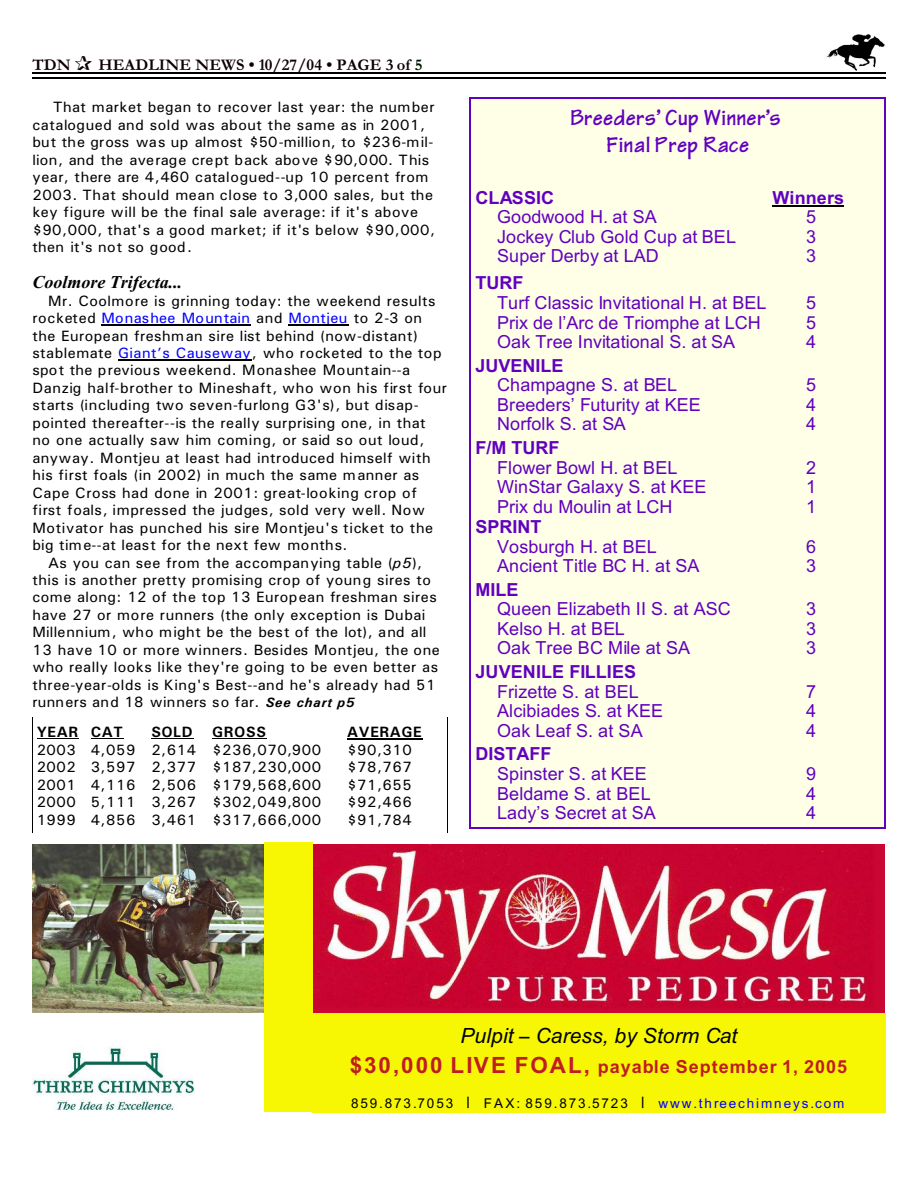
<style>
.page{position:relative;width:918px;height:1188px;background:#fff}
.page>*{position:absolute;margin:0;border:0;box-sizing:border-box;transform-origin:0 0}
.t1{font:700 22.35px/27.2px "Tech";letter-spacing:.005em;color:#6100bf;text-align:center}
.t2{font:italic 21px "Arial";letter-spacing:.005em;color:#000}
.t3{font:18px "Arial";letter-spacing:.005em;color:#6100bf}
.t4{font:700 18px "Arial";color:#6100bf}
.t5{font:700 18px "Arial";letter-spacing:.055em;color:#bf1c24}
.t6{font:italic 700 18px "Times New Roman";color:#000}
.t7{font:700 16.5px "Garamond";letter-spacing:.005em;color:#0f0000}
.t8{font:15px/17.4px "Univers";letter-spacing:.03em;color:#000}
.t9{font:15px "Univers";letter-spacing:.01em;color:#000}
.t10{font:15px "Univers";letter-spacing:.03em;color:#00f}
.t11{font:700 15px "Univers";letter-spacing:.04em;color:#000}
.t12{font:13.5px "Arial";letter-spacing:.14em;color:#000}
.t13{font:13.5px "Arial";letter-spacing:.14em;color:#00f}
.s1{color:#001400}
.s2{color:#000}
.s3{color:#00f}
.s4{font-style:italic}
.s5{font-weight:700;font-style:italic;font-size:13.5px}
.s6{font-size:22.35px}
</style>
<div class="page">
<img style="left:826px;top:34px;width:59px;height:36px">
<hr style="left:32px;top:72px;width:853px;height:1px;background:#000">
<hr style="left:32px;top:77px;width:853px;height:2px;background:#000">
<img style="left:313px;top:844px;width:572px;height:168px">
<img style="left:32px;top:844px;width:231px;height:168px">
<img style="left:32px;top:1046px;width:162px;height:65px">
<div style="left:265px;top:842px;width:48px;height:270px;background:#f7f703"></div>
<div style="left:312px;top:1013px;width:573px;height:99px;background:#f7f703"></div>
<hr style="left:101px;top:325px;width:150px;height:1px;background:#000">
<hr style="left:288px;top:325px;width:60px;height:1px;background:#000">
<hr style="left:118px;top:360px;width:134px;height:1px;background:#000">
<hr style="left:37px;top:738px;width:42px;height:1px;background:#000">
<hr style="left:91px;top:738px;width:32px;height:1px;background:#000">
<hr style="left:151px;top:738px;width:43px;height:1px;background:#000">
<hr style="left:212px;top:738px;width:55px;height:1px;background:#000">
<hr style="left:347px;top:739px;width:75px;height:1px;background:#000">
<div style="left:470px;top:97px;width:415px;height:732px;background:#ffffe8"></div>
<hr style="left:773px;top:205px;width:71px;height:1px;background:#000">
<hr style="left:470px;top:97px;width:1px;height:732px;background:#6100bf">
<hr style="left:884px;top:97px;width:1px;height:732px;background:#6100bf">
<hr style="left:470px;top:97px;width:415px;height:2px;background:#6100bf">
<hr style="left:470px;top:827px;width:415px;height:2px;background:#6100bf">
<p class="t7" style="left:32px;top:59px;width:40px">TDN</p>
<p class="t7" style="left:98px;top:59px;width:325px">HEADLINE NEWS • 10/27/04 • PAGE 3 of <span class="s1">5</span></p>
<p class="t8" style="left:32px;top:100px;width:404px;text-indent:21px">That market began to recover last year: the number catalogued and sold was about the same as in 2001, but the gross was up almost $50-million, to $236-mil&shy;lion, and the average crept back above $90,000. This year, there are 4,460 catalogued--up 10 percent from 2003. That should mean close to 3,000 sales, but the key figure will be the final sale average: if it's above $90,000, that's a good market; if it's below $90,000, then it's not so good.</p>
<p class="t6" style="left:32px;top:276px;width:151px">Coolmore Trifecta...</p>
<p class="t8" style="left:48px;top:293px;width:389px">Mr. Coolmore is grinning today: the weekend results</p>
<p class="t10" style="left:32px;top:313px;width:391px"><span class="s2">rocketed</span> Monashee Mountain <span class="s2">and</span> Montjeu <span class="s2">to 2-3 on</span></p>
<p class="t8" style="left:32px;top:328px;width:387px">the European freshman sire list behind (now-distant)</p>
<p class="t8" style="left:32px;top:345px;width:411px">stablemate <span class="s3">Giant’s Causeway</span>, who rocketed to the top</p>
<p class="t8" style="left:32px;top:363px;width:379px">spot the previous weekend. Monashee Mountain--a</p>
<p class="t8" style="left:32px;top:380px;width:416px">Danzig half-brother to Mineshaft, who won his first four</p>
<p class="t8" style="left:32px;top:398px;width:388px">starts (including two seven-furlong G3's), but disap-</p>
<p class="t8" style="left:32px;top:415px;width:395px">pointed thereafter--is the really surprising one, in that</p>
<p class="t8" style="left:32px;top:433px;width:394px">no one actually saw him coming, or said so out loud,</p>
<p class="t8" style="left:32px;top:450px;width:400px">anyway. Montjeu at least had introduced himself with</p>
<p class="t8" style="left:32px;top:468px;width:388px">his first foals (in 2002) in much the same manner as</p>
<p class="t8" style="left:32px;top:485px;width:386px">Cape Cross had done in 2001: great-looking crop of</p>
<p class="t8" style="left:32px;top:503px;width:394px">first foals, impressed the judges, sold very well. Now</p>
<p class="t8" style="left:32px;top:520px;width:402px">Motivator has punched his sire Montjeu's ticket to the</p>
<p class="t8" style="left:32px;top:538px;width:317px">big time--at least for the next few months.</p>
<p class="t8" style="left:48px;top:555px;width:376px">As you can see from the accompanying table (<span class="s4">p5</span>),</p>
<p class="t8" style="left:32px;top:572px;width:400px">this is another pretty promising crop of young sires to</p>
<p class="t8" style="left:32px;top:590px;width:406px">come along: 12 of the top 13 European freshman sires</p>
<p class="t8" style="left:32px;top:607px;width:395px">have 27 or more runners (the only exception is Dubai</p>
<p class="t9" style="left:32px;top:627px;width:396px">Millennium, who might be the best of the lot), and all</p>
<p class="t8" style="left:32px;top:642px;width:409px">13 have 10 or more winners. Besides Montjeu, the one</p>
<p class="t8" style="left:32px;top:660px;width:407px">who really looks like they're going to be even better as</p>
<p class="t8" style="left:32px;top:677px;width:405px">three-year-olds is King's Best--and he's already had 51</p>
<p class="t8" style="left:32px;top:695px;width:324px">runners and 18 winners so far. <span class="s5">See chart p5</span></p>
<p class="t11" style="left:37px;top:727px;width:88px">YEAR CAT</p>
<p class="t11" style="left:151px;top:727px;width:43px">SOLD</p>
<p class="t11" style="left:212px;top:727px;width:55px">GROSS</p>
<p class="t11" style="left:347px;top:727px;width:76px">AVERAGE</p>
<p class="t8" style="left:37px;top:742px;width:286px">2003 4,059 2,614 $236,070,900</p>
<p class="t8" style="left:347px;top:742px;width:66px">$90,310</p>
<p class="t8" style="left:37px;top:760px;width:286px">2002 3,597 2,377 $187,230,000</p>
<p class="t8" style="left:347px;top:760px;width:66px">$78,767</p>
<p class="t8" style="left:37px;top:777px;width:286px">2001 4,116 2,506 $179,568,600</p>
<p class="t8" style="left:347px;top:777px;width:66px">$71,655</p>
<p class="t8" style="left:37px;top:795px;width:286px">2000 5,111 3,267 $302,049,800</p>
<p class="t8" style="left:347px;top:795px;width:66px">$92,466</p>
<p class="t8" style="left:37px;top:812px;width:286px">1999 4,856 3,461 $317,666,000</p>
<p class="t8" style="left:347px;top:812px;width:66px">$91,784</p>
<h1 class="t1" style="left:570px;top:107px;width:212px">Breeders’ Cup Winner’s<br>Final Prep Race</h1>
<p class="t4" style="left:476px;top:190px;width:80px">CLASSIC</p>
<p class="t4" style="left:773px;top:190px;width:73px">Winners</p>
<p class="t3" style="left:497px;top:210px;width:161px">Goodwood H. at SA</p>
<p class="t3" style="left:806px;top:210px;width:12px">5</p>
<p class="t3" style="left:497px;top:230px;width:240px">Jockey Club Gold Cup at BEL</p>
<p class="t3" style="left:806px;top:230px;width:12px">3</p>
<p class="t3" style="left:497px;top:249px;width:163px">Super Derby at LAD</p>
<p class="t3" style="left:806px;top:249px;width:12px">3</p>
<p class="t4" style="left:476px;top:276px;width:49px">TURF</p>
<p class="t3" style="left:497px;top:296px;width:271px">Turf Classic Invitational H. at BEL</p>
<p class="t3" style="left:806px;top:296px;width:12px">5</p>
<p class="t3" style="left:497px;top:315px;width:265px">Prix de l’Arc de Triomphe at LCH</p>
<p class="t3" style="left:806px;top:315px;width:12px">5</p>
<p class="t3" style="left:497px;top:335px;width:240px">Oak Tree Invitational S. at SA</p>
<p class="t3" style="left:806px;top:335px;width:12px">4</p>
<p class="t4" style="left:476px;top:358px;width:90px">JUVENILE</p>
<p class="t3" style="left:497px;top:378px;width:181px">Champagne S. at BEL</p>
<p class="t3" style="left:806px;top:378px;width:12px">5</p>
<p class="t3" style="left:497px;top:398px;width:205px">Breeders’ Futurity at KEE</p>
<p class="t3" style="left:806px;top:398px;width:12px">4</p>
<p class="t3" style="left:497px;top:417px;width:130px">Norfolk S. at SA</p>
<p class="t3" style="left:806px;top:417px;width:12px">4</p>
<p class="t4" style="left:476px;top:441px;width:86px">F/M TURF</p>
<p class="t3" style="left:497px;top:460px;width:182px">Flower Bowl H. at BEL</p>
<p class="t3" style="left:806px;top:460px;width:12px">2</p>
<p class="t3" style="left:497px;top:480px;width:211px">WinStar Galaxy S. at KEE</p>
<p class="t3" style="left:806px;top:480px;width:12px">1</p>
<p class="t3" style="left:497px;top:500px;width:177px">Prix du Moulin at LCH</p>
<p class="t3" style="left:806px;top:500px;width:12px">1</p>
<p class="t4" style="left:476px;top:520px;width:68px">SPRINT</p>
<p class="t3" style="left:497px;top:539px;width:161px">Vosburgh H. at BEL</p>
<p class="t3" style="left:806px;top:539px;width:12px">6</p>
<p class="t3" style="left:497px;top:559px;width:204px">Ancient Title BC H. at SA</p>
<p class="t3" style="left:806px;top:559px;width:12px">3</p>
<p class="t4" style="left:476px;top:583px;width:45px">MILE</p>
<p class="t3" style="left:497px;top:602px;width:235px">Queen Elizabeth II S. at ASC</p>
<p class="t3" style="left:806px;top:602px;width:12px">3</p>
<p class="t3" style="left:497px;top:622px;width:129px">Kelso H. at BEL</p>
<p class="t3" style="left:806px;top:622px;width:12px">3</p>
<p class="t3" style="left:497px;top:641px;width:195px">Oak Tree BC Mile at SA</p>
<p class="t3" style="left:806px;top:641px;width:12px">3</p>
<p class="t4" style="left:476px;top:665px;width:162px">JUVENILE FILLIES</p>
<p class="t3" style="left:497px;top:685px;width:143px">Frizette S. at BEL</p>
<p class="t3" style="left:806px;top:685px;width:12px">7</p>
<p class="t3" style="left:497px;top:704px;width:168px">Alcibiades S. at KEE</p>
<p class="t3" style="left:806px;top:704px;width:12px">4</p>
<p class="t3" style="left:497px;top:724px;width:147px">Oak Leaf S. at SA</p>
<p class="t3" style="left:806px;top:724px;width:12px">4</p>
<p class="t4" style="left:476px;top:747px;width:77px">DISTAFF</p>
<p class="t3" style="left:497px;top:767px;width:151px">Spinster S. at KEE</p>
<p class="t3" style="left:806px;top:767px;width:12px">9</p>
<p class="t3" style="left:497px;top:786px;width:155px">Beldame S. at BEL</p>
<p class="t3" style="left:806px;top:786px;width:12px">4</p>
<p class="t3" style="left:497px;top:806px;width:160px">Lady’s Secret at SA</p>
<p class="t3" style="left:806px;top:806px;width:12px">4</p>
<h2 class="t2" style="left:460px;top:1028px;width:278px">Pulpit Caress, by Storm Cat</h2>
<p class="t5" style="left:350px;top:1060px;width:499px"><span class="s6">$30,000 LIVE FOAL,</span> payable September 1, 2005</p>
<p class="t12" style="left:351px;top:1098px;width:104px">859.873.7053</p>
<p class="t12" style="left:484px;top:1098px;width:146px">FAX: 859.873.5723</p>
<p class="t13" style="left:658px;top:1098px;width:187px">www.threechimneys.com</p>
</div>
